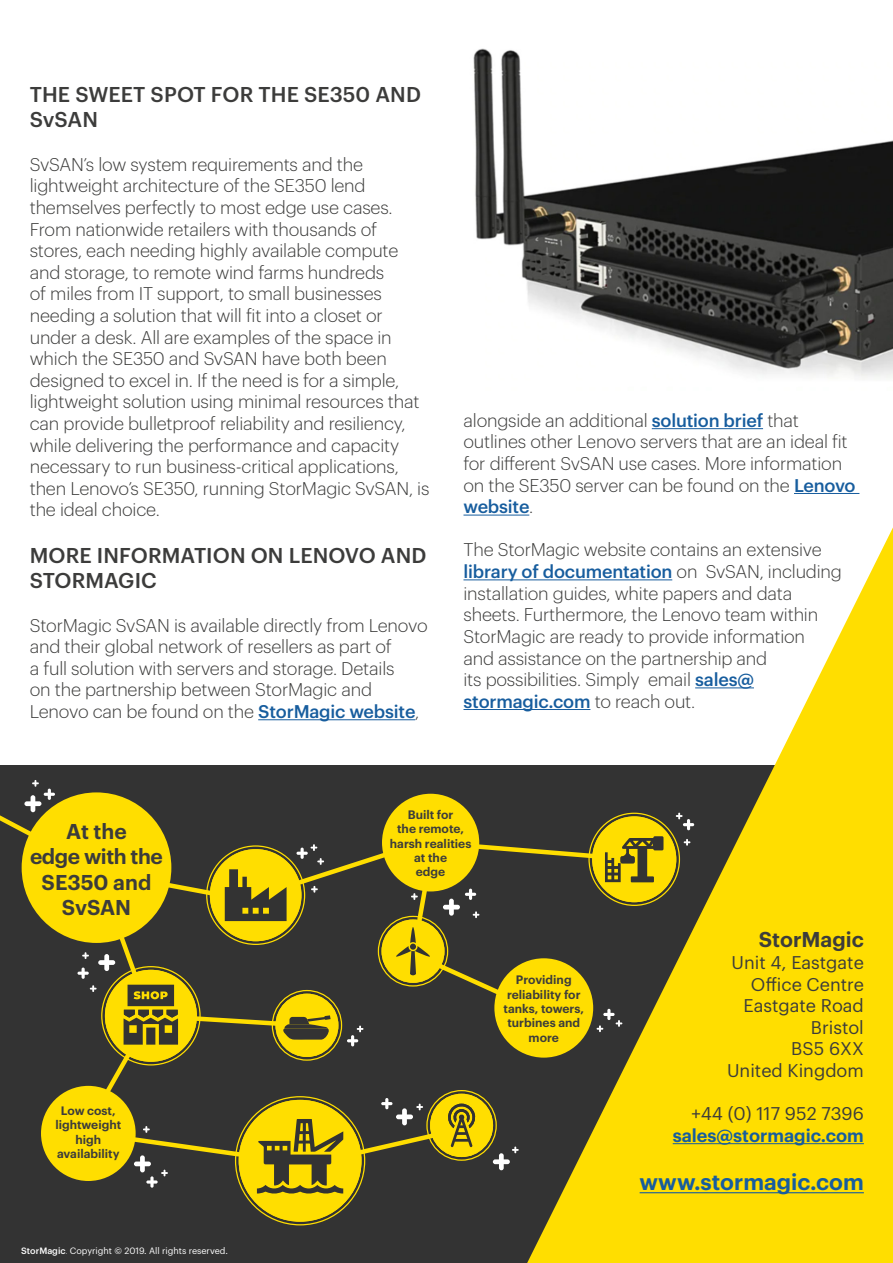
<style>
.page{position:relative;width:893px;height:1263px;background:#fff}
.page>*{position:absolute;margin:0;border:0;box-sizing:border-box;transform-origin:0 0}
.t1{font:600 22.5px "Graphik";color:#175d9e}
.Headings{font:500 21px/25.2px "Graphik";letter-spacing:.005em;color:#3c3c3b}
.Body_Copy{font:600 21px "Graphik";color:#3c3c3b}
.Body_Copy-2{font:600 21px "Graphik";letter-spacing:-.02em;color:#3c3c3b}
.Body_Copy-3{font:300 18px/21.6px "Graphik";letter-spacing:-.01em;color:#3c3c3b}
.t2{font:18px/21.6px "Graphik";color:#3c3c3b;text-align:right}
.t3{font:600 18px "Graphik";color:#175d9e}
.Body_Copy-4{font:600 12px/14.4px "Graphik";color:#3c3c3b;text-align:center}
.t4{font:9px "Graphik";color:#fff}
.s1{font-weight:500;color:#175d9e}
.s2{font-weight:500}
.s3{font-weight:300}
</style>
<div class="page">
<div style="left:0;top:765px;width:893px;height:498px;background:#333"></div>
<hr style="left:258px;top:719px;width:157px;height:1px;background:#175d9e">
<hr style="left:652px;top:428px;width:111px;height:1px;background:#175d9e">
<hr style="left:794px;top:493px;width:65px;height:1px;background:#175d9e">
<hr style="left:463px;top:515px;width:66px;height:1px;background:#175d9e">
<hr style="left:463px;top:579px;width:209px;height:1px;background:#175d9e">
<hr style="left:463px;top:709px;width:127px;height:1px;background:#175d9e">
<svg style="left:527px;top:527px;width:366px;height:736px;fill:#ffde00"></svg>
<hr style="left:673px;top:1143px;width:191px;height:1px;background:#175d9e">
<hr style="left:640px;top:1192px;width:224px;height:1px;background:#175d9e">
<div style="left:239px;top:1100px;width:123px;height:122px;background:#ffde00;border-radius:50%"></div>
<div style="left:592px;top:816px;width:84px;height:86px;background:#ffde00;border-radius:50%"></div>
<svg style="left:0;top:769px;width:663px;height:425px"></svg>
<svg style="left:684px;top:839px;width:6px;height:7px"></svg>
<svg style="left:676px;top:813px;width:18px;height:17px"></svg>
<img style="left:473px;top:48px;width:420px;height:331px">
<p class="Headings" style="left:30px;top:80px;width:393px">THE SWEET SPOT FOR THE SE350 AND<br>SvSAN</p>
<p class="Body_Copy-3" style="left:30px;top:152px;width:401px">SvSAN’s low system requirements and the lightweight architecture of the SE350 lend themselves perfectly to most edge use cases.<br>From nationwide retailers with thousands of stores, each needing highly available compute and storage, to remote wind farms hundreds<br>of miles from IT support, to small businesses needing a solution that will fit into a closet or under a desk. All are examples of the space in which the SE350 and SvSAN have both been designed to excel in. If the need is for a simple, lightweight solution using minimal resources that can provide bulletproof reliability and resiliency, while delivering the performance and capacity necessary to run business-critical applications, then Lenovo’s SE350, running StorMagic SvSAN, is the ideal choice.</p>
<p class="Headings" style="left:30px;top:541px;width:398px">MORE INFORMATION ON LENOVO AND<br>STORMAGIC</p>
<p class="Body_Copy-3" style="left:30px;top:613px;width:399px">StorMagic SvSAN is available directly from Lenovo and their global network of resellers as part of<br>a full solution with servers and storage. Details<br>on the partnership between StorMagic and Lenovo can be found on the <span class="s1">StorMagic website</span>,</p>
<p class="Body_Copy-3" style="left:463px;top:408px;width:393px">alongside an additional <span class="s1">solution brief</span> that outlines other Lenovo servers that are an ideal fit for different SvSAN use cases. More information on the SE350 server can be found on the <span class="s1">Lenovo website</span>.</p>
<p class="Body_Copy-3" style="left:463px;top:538px;width:380px">The StorMagic website contains an extensive <span class="s1">library of documentation</span> on SvSAN, including installation guides, white papers and data sheets. Furthermore, the Lenovo team within StorMagic are ready to provide information<br>and assistance on the partnership and<br>its possibilities. Simply email <span class="s1">sales@ stormagic.com</span> to reach out.</p>
<p class="Body_Copy" style="left:66px;top:815px;width:62px">At the</p>
<p class="Body_Copy-2" style="left:30px;top:841px;width:134px">edge with the</p>
<p class="Body_Copy" style="left:42px;top:866px;width:111px">SE350 and</p>
<p class="Body_Copy" style="left:62px;top:891px;width:71px">SvSAN</p>
<p class="Body_Copy-4" style="left:55px;top:1102px;width:67px">Low cost, lightweight high availability</p>
<p class="t4" style="left:21px;top:1244px;width:208px"><span class="s2">StorMagic</span><span class="s3">.</span> Copyright © 2019. All rights reserved.</p>
<p class="Body_Copy-4" style="left:408px;top:806px;width:47px">Built for</p>
<p class="Body_Copy-4" style="left:390px;top:820px;width:83px">the remote, harsh realities at the</p>
<p class="Body_Copy-4" style="left:416px;top:864px;width:31px">edge</p>
<p class="Body_Copy-4" style="left:504px;top:971px;width:82px">Providing reliability for tanks, towers, turbines and more</p>
<p class="Body_Copy" style="left:759px;top:924px;width:107px">StorMagic</p>
<p class="t2" style="left:732px;top:950px;width:134px">Unit 4, Eastgate<br>Office Centre</p>
<p class="t2" style="left:744px;top:993px;width:122px">Eastgate Road</p>
<p class="t2" style="left:811px;top:1015px;width:55px">Bristol</p>
<p class="t2" style="left:791px;top:1037px;width:74px">BS5 6XX</p>
<p class="t2" style="left:727px;top:1058px;width:138px">United Kingdom</p>
<p class="t2" style="left:691px;top:1101px;width:174px">+44 (0) 117 952 7396</p>
<p class="t3" style="left:673px;top:1121px;width:193px">sales@stormagic.com</p>
<p class="t1" style="left:640px;top:1165px;width:226px">www.stormagic.com</p>
</div>
